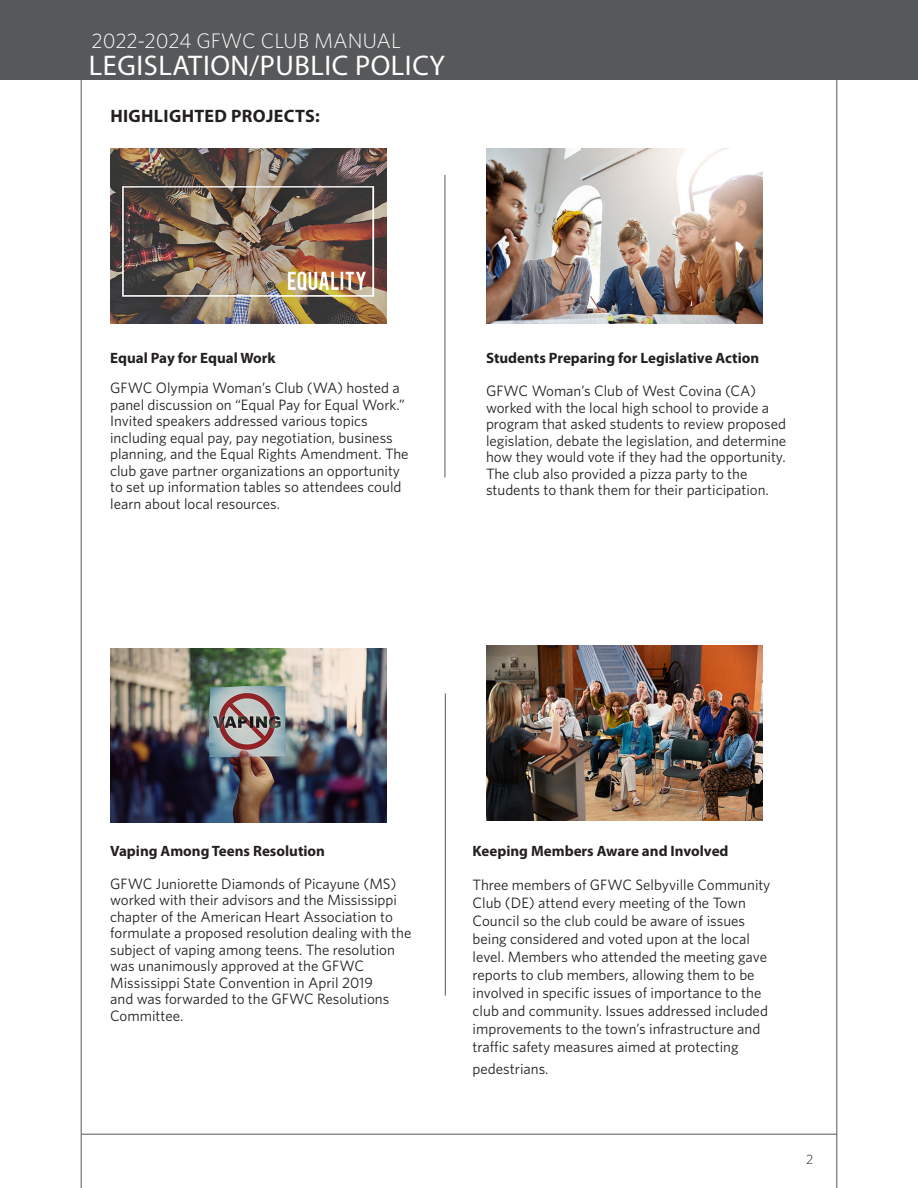
<style>
.page{position:relative;width:918px;height:1188px;background:#fff}
.page>*{position:absolute;margin:0;border:0;box-sizing:border-box;transform-origin:0 0}
.t1{font:28.5px "Myriad Pro";letter-spacing:.02em;color:#fff}
.t2{font:300 21px "Whitney HTF";color:#fff}
.t3{font:700 18px "Myriad Pro";letter-spacing:.02em;color:#231f20}
.t4{font:15px/16.5px "Whitney HTF";color:#231f20}
.t5{font:700 15px "Myriad Pro";color:#231f20}
.t6{font:300 13.5px "Whitney HTF";color:#231f20}
.s1{font-family:"Myriad Pro";font-weight:700}
</style>
<div class="page">
<hr style="left:81px;top:1134px;width:756px;height:1px;background:#57585a">
<hr style="left:837px;top:0;width:1px;height:1188px;background:#57585a">
<hr style="left:81px;top:0;width:1px;height:1188px;background:#57585a">
<div style="left:0;top:0;width:918px;height:80px;background:#57585a"></div>
<img style="left:110px;top:148px;width:277px;height:175px">
<img style="left:486px;top:148px;width:276px;height:175px">
<img style="left:110px;top:648px;width:277px;height:175px">
<img style="left:486px;top:646px;width:276px;height:175px">
<hr style="left:445px;top:175px;width:1px;height:302px;background:#57585a">
<hr style="left:445px;top:693px;width:1px;height:303px;background:#57585a">
<p class="t2" style="left:92px;top:29px;width:311px">2022-2024 GFWC CLUB MANUAL</p>
<h1 class="t1" style="left:89px;top:48px;width:358px">LEGISLATION/PUBLIC POLICY</h1>
<p class="t3" style="left:110px;top:104px;width:211px">HIGHLIGHTED PROJECTS:</p>
<p class="t4" style="left:110px;top:343px;width:291px;line-height:30px"><span class="s1">Equal Pay for Equal Work<br></span>GFWC Olympia Woman’s Club (WA) hosted a</p>
<p class="t4" style="left:110px;top:396px;width:296px">panel discussion on “Equal Pay for Equal Work.”</p>
<p class="t4" style="left:110px;top:413px;width:300px">Invited speakers addressed various topics including equal pay, pay negotiation, business planning, and the Equal Rights Amendment. The club gave partner organizations an opportunity to set up information tables so attendees could learn about local resources.</p>
<p class="t5" style="left:486px;top:348px;width:275px">Students Preparing for Legislative Action</p>
<p class="t4" style="left:486px;top:383px;width:302px">GFWC Woman’s Club of West Covina (CA) worked with the local high school to provide a program that asked students to review proposed legislation, debate the legislation, and determine how they would vote if they had the opportunity.<br>The club also provided a pizza party to the students to thank them for their participation.</p>
<p class="t5" style="left:110px;top:841px;width:216px">Vaping Among Teens Resolution</p>
<p class="t4" style="left:110px;top:875px;width:288px">GFWC Juniorette Diamonds of Picayune (MS) worked with their advisors and the Mississippi</p>
<p class="t4" style="left:110px;top:908px;width:303px">chapter of the American Heart Association to formulate a proposed resolution dealing with the</p>
<p class="t4" style="left:110px;top:941px;width:286px">subject of vaping among teens. The resolution was unanimously approved at the GFWC Mississippi State Convention in April 2019 and was forwarded to the GFWC Resolutions Committee.</p>
<p class="t5" style="left:473px;top:841px;width:257px">Keeping Members Aware and Involved</p>
<p class="t4" style="left:473px;top:876px;width:299px;line-height:18px">Three members of GFWC Selbyville Community Club (DE) attend every meeting of the Town Council so the club could be aware of issues being considered and voted upon at the local level. Members who attended the meeting gave reports to club members, allowing them to be involved in specific issues of importance to the club and community. Issues addressed included improvements to the town’s infrastructure and traffic safety measures aimed at protecting</p>
<p class="t4" style="left:473px;top:1060px;width:77px">pedestrians.</p>
<p class="t6" style="left:806px;top:1152px;width:9px">2</p>
</div>
